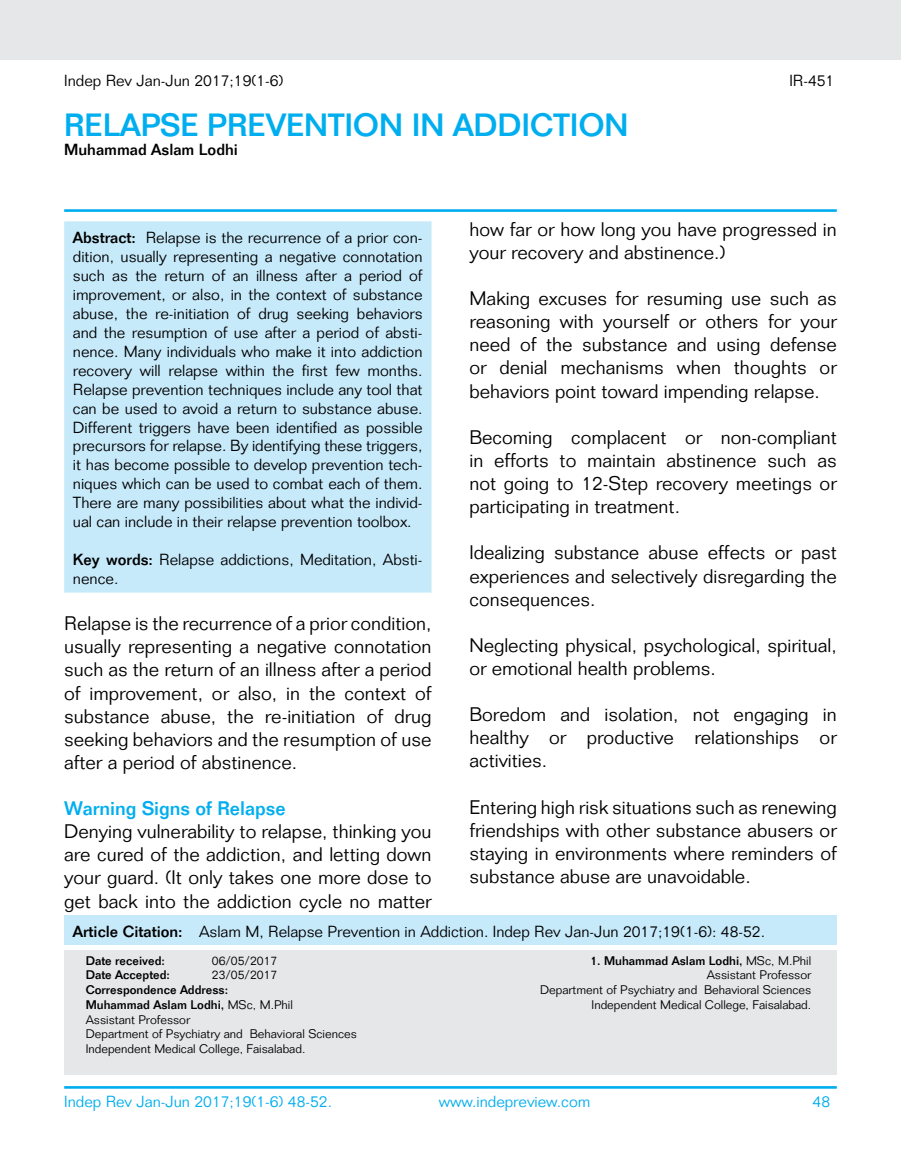
<style>
.page{position:relative;width:901px;height:1160px;background:#fff}
.page>*{position:absolute;margin:0;border:0;box-sizing:border-box;transform-origin:0 0}
.t1{font:500 31.5px "Folio";color:#00aeef}
.t2{font:300 19.25px/23.1px "Folio";color:#000;text-align:justify}
.t3{font:500 19.25px "Folio";color:#00aeef}
.t4{font:300 15.75px/18.9px "Folio";color:#000;text-align:justify}
.t5{font:300 15.75px "Folio";color:#00aeef}
.t6{font:500 15.75px "Folio";color:#000}
.t7{font:300 12.25px/14.7px "Folio";color:#000}
.t8{font:500 12.25px "Folio";color:#000}
.s1{font-weight:500}
</style>
<div class="page">
<hr style="left:64px;top:1085px;width:772px;height:3px;background:#00aeef">
<div style="left:64px;top:950px;width:772px;height:124px;background:#e6e7e8"></div>
<div style="left:0;top:0;width:900px;height:59px;background:#e6e7e8"></div>
<hr style="left:64px;top:209px;width:772px;height:3px;background:#00aeef">
<div style="left:64px;top:914px;width:772px;height:30px;background:#c7eafb"></div>
<div style="left:64px;top:221px;width:367px;height:371px;background:#c7eafb;border:2px solid #c7eafb"></div>
<p class="t4" style="left:64px;top:71px;width:221px">Indep Rev Jan-Jun 2017;19(1-6)</p>
<p class="t4" style="left:789px;top:71px;width:46px">IR-451</p>
<h1 class="t1" style="left:64px;top:106px;width:565px">RELAPSE PREVENTION IN ADDICTION</h1>
<p class="t6" style="left:64px;top:140px;width:175px">Muhammad Aslam Lodhi</p>
<p class="t4" style="left:73px;top:228px;width:351px"><span class="s1">Abstract:</span> Relapse is the recurrence of a prior con&shy;dition, usually representing a negative connotation such as the return of an illness after a period of improvement, or also, in the context of substance abuse, the re-initiation of drug seeking behaviors and the resumption of use after a period of absti&shy;nence. Many individuals who make it into addiction recovery will relapse within the first few months.<br>Relapse prevention techniques include any tool that can be used to avoid a return to substance abuse.<br>Different triggers have been identified as possible precursors for relapse. By identifying these triggers, it has become possible to develop prevention tech&shy;niques which can be used to combat each of them.<br>There are many possibilities about what the individ&shy;ual can include in their relapse prevention toolbox.</p>
<p class="t4" style="left:73px;top:550px;width:351px"><span class="s1">Key words:</span> Relapse addictions, Meditation, Absti&shy;nence.</p>
<p class="t2" style="left:64px;top:611px;width:369px">Relapse is the recurrence of a prior condition, usually representing a negative connotation such as the return of an illness after a period of improvement, or also, in the context of substance abuse, the re-initiation of drug seeking behaviors and the resumption of use after a period of abstinence.</p>
<p class="t3" style="left:64px;top:796px;width:223px">Warning Signs of Relapse</p>
<p class="t2" style="left:64px;top:819px;width:369px">Denying vulnerability to relapse, thinking you are cured of the addiction, and letting down your guard. (It only takes one more dose to get back into the addiction cycle no matter</p>
<p class="t2" style="left:469px;top:217px;width:369px">how far or how long you have progressed in your recovery and abstinence.)</p>
<p class="t2" style="left:469px;top:287px;width:369px">Making excuses for resuming use such as reasoning with yourself or others for your need of the substance and using defense or denial mechanisms when thoughts or behaviors point toward impending relapse.</p>
<p class="t2" style="left:469px;top:425px;width:368px">Becoming complacent or non-compliant in efforts to maintain abstinence such as not going to 12-Step recovery meetings or participating in treatment.</p>
<p class="t2" style="left:469px;top:541px;width:369px">Idealizing substance abuse effects or past experiences and selectively disregarding the consequences.</p>
<p class="t2" style="left:469px;top:633px;width:368px">Neglecting physical, psychological, spiritual, or emotional health problems.</p>
<p class="t2" style="left:469px;top:702px;width:368px">Boredom and isolation, not engaging in healthy or productive relationships or activities.</p>
<p class="t2" style="left:469px;top:795px;width:369px">Entering high risk situations such as renewing friendships with other substance abusers or staying in environments where reminders of substance abuse are unavoidable.</p>
<p class="t4" style="left:73px;top:921px;width:693px"><span class="s1">Article Citation:</span> Aslam M, Relapse Prevention in Addiction. Indep Rev Jan-Jun 2017;19(1-6): 48-52.</p>
<p class="t8" style="left:86px;top:952px;width:81px">Date received:</p>
<p class="t7" style="left:212px;top:952px;width:67px">06/05/2017</p>
<p class="t8" style="left:86px;top:967px;width:86px">Date Accepted:</p>
<p class="t7" style="left:212px;top:967px;width:67px">23/05/2017</p>
<p class="t7" style="left:86px;top:982px;width:272px"><span class="s1">Correspondence Address:<br>Muhammad Aslam Lodhi,</span> MSc, M.Phil<br>Assistant Professor<br>Department of Psychiatry and Behavioral Sciences Independent Medical College, Faisalabad.</p>
<p class="t7" style="left:540px;top:952px;width:272px;text-align:right"><span class="s1">1. Muhammad Aslam Lodhi,</span> MSc, M.Phil Assistant Professor<br>Department of Psychiatry and Behavioral Sciences Independent Medical College, Faisalabad.</p>
<p class="t5" style="left:64px;top:1091px;width:269px">Indep Rev Jan-Jun 2017;19(1-6) 48-52.</p>
<p class="t5" style="left:438px;top:1091px;width:153px">www.indepreview.com</p>
<p class="t5" style="left:812px;top:1091px;width:19px">48</p>
</div>
